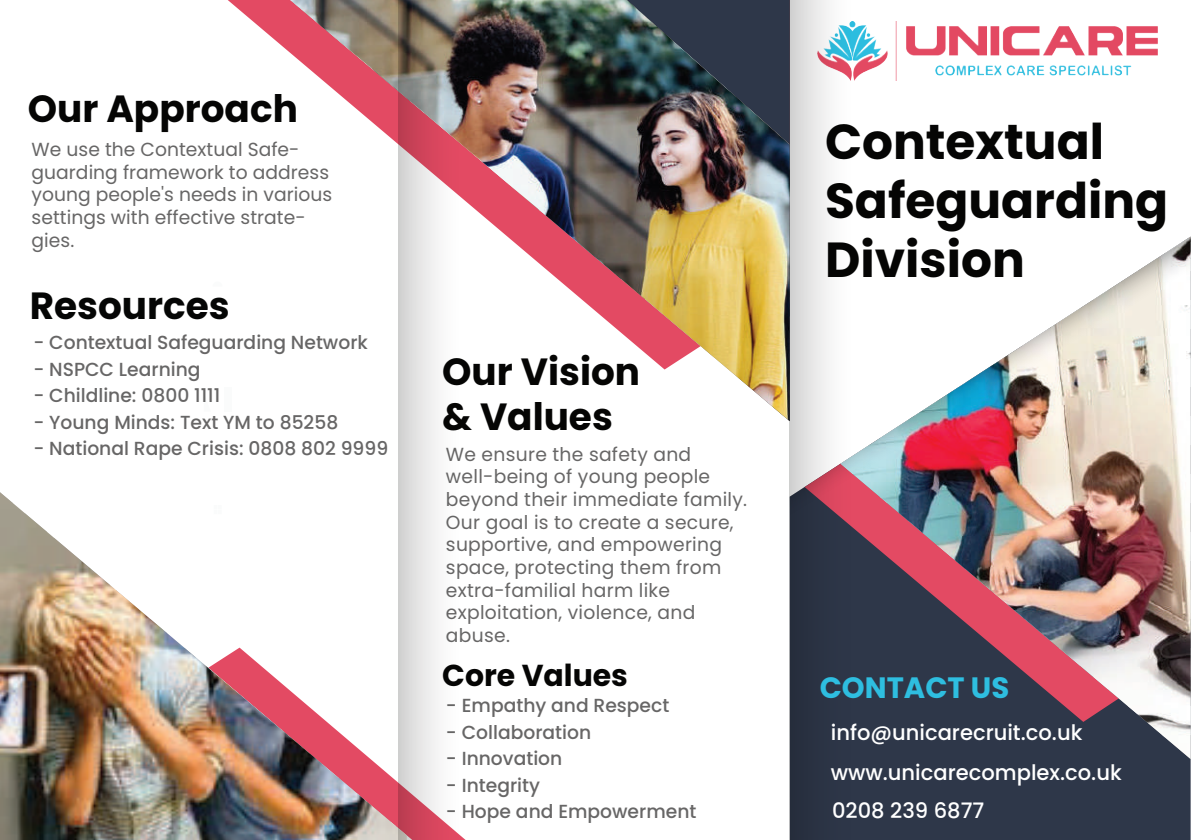
<style>
.page{position:relative;width:1191px;height:840px;background:#fff}
.page>*{position:absolute;margin:0;border:0;box-sizing:border-box;transform-origin:0 0}
.t1{font:700 49.2px/59px "Poppins";color:#050504}
.t2{font:700 37.8px/45.4px "Poppins";color:#050504}
.t3{font:700 37.8px "Poppins";color:#050605}
.t4{font:700 30.2px "Poppins";color:#050504}
.t5{font:700 29.4px "Poppins";color:#2ebee0}
.t6{font:500 21.2px/38.6px "Poppins";color:#fff}
.t7{font:18.8px/22.6px "Poppins";letter-spacing:.015em;color:#676666}
.t8{font:500 18.8px "Poppins";color:#676666}
</style>
<div class="page">
<svg style="left:228px;top:0;width:62px;height:53px"></svg>
<div style="left:850px;top:758px;width:340px;height:81px;background:#2e3749"></div>
<img style="left:290px;top:0;width:499px;height:421px">
<img style="left:0;top:492px;width:399px;height:347px">
<img style="left:850px;top:547px;width:340px;height:211px">
<img style="left:850px;top:237px;width:340px;height:310px">
<img style="left:850px;top:22px;width:307px;height:58px">
<div style="left:224px;top:386px;width:7px;height:25px;background:#fafbfb"></div>
<svg style="left:214px;top:504px;width:8px;height:9px"></svg>
<svg style="left:399px;top:0;width:60px;height:839px"></svg>
<svg style="left:789px;top:0;width:61px;height:839px"></svg>
<h2 class="t2" style="left:28px;top:86px;width:271px">Our Approach</h2>
<p class="t7" style="left:32px;top:138px;width:302px">We use the Contextual Safe&shy;guarding framework to address young people's needs in various settings with effective strate&shy;gies.</p>
<h2 class="t3" style="left:30px;top:284px;width:201px">Resources</h2>
<p class="t8" style="left:33px;top:332px;width:336px">- Contextual Safeguarding Network</p>
<p class="t8" style="left:33px;top:358px;width:169px">- NSPCC Learning</p>
<p class="t8" style="left:33px;top:384px;width:188px">- Childline: 0800 1111</p>
<p class="t8" style="left:33px;top:411px;width:306px">- Young Minds: Text YM to 85258</p>
<p class="t8" style="left:33px;top:437px;width:356px">- National Rape Crisis: 0808 802 9999</p>
<h2 class="t2" style="left:442px;top:349px;width:199px">Our Vision &amp; Values</h2>
<p class="t7" style="left:446px;top:442px;width:303px">We ensure the safety and well-being of young people beyond their immediate family.<br>Our goal is to create a secure, supportive, and empowering space, protecting them from extra-familial harm like exploitation, violence, and abuse.</p>
<h3 class="t4" style="left:442px;top:657px;width:187px">Core Values</h3>
<p class="t8" style="left:446px;top:694px;width:225px">- Empathy and Respect</p>
<p class="t8" style="left:446px;top:721px;width:147px">- Collaboration</p>
<p class="t8" style="left:446px;top:747px;width:118px">- Innovation</p>
<p class="t8" style="left:446px;top:774px;width:96px">- Integrity</p>
<p class="t8" style="left:446px;top:800px;width:252px">- Hope and Empowerment</p>
<h1 class="t1" style="left:825px;top:113px;width:345px">Contextual<br>Safeguarding<br>Division</h1>
<h3 class="t5" style="left:819px;top:670px;width:191px">CONTACT US</h3>
<p class="t6" style="left:831px;top:713px;width:253px">info@unicarecruit.co.uk</p>
<p class="t6" style="left:830px;top:752px;width:292px">www.unicarecomplex.co.uk<br>0208 239 6877</p>
</div>
